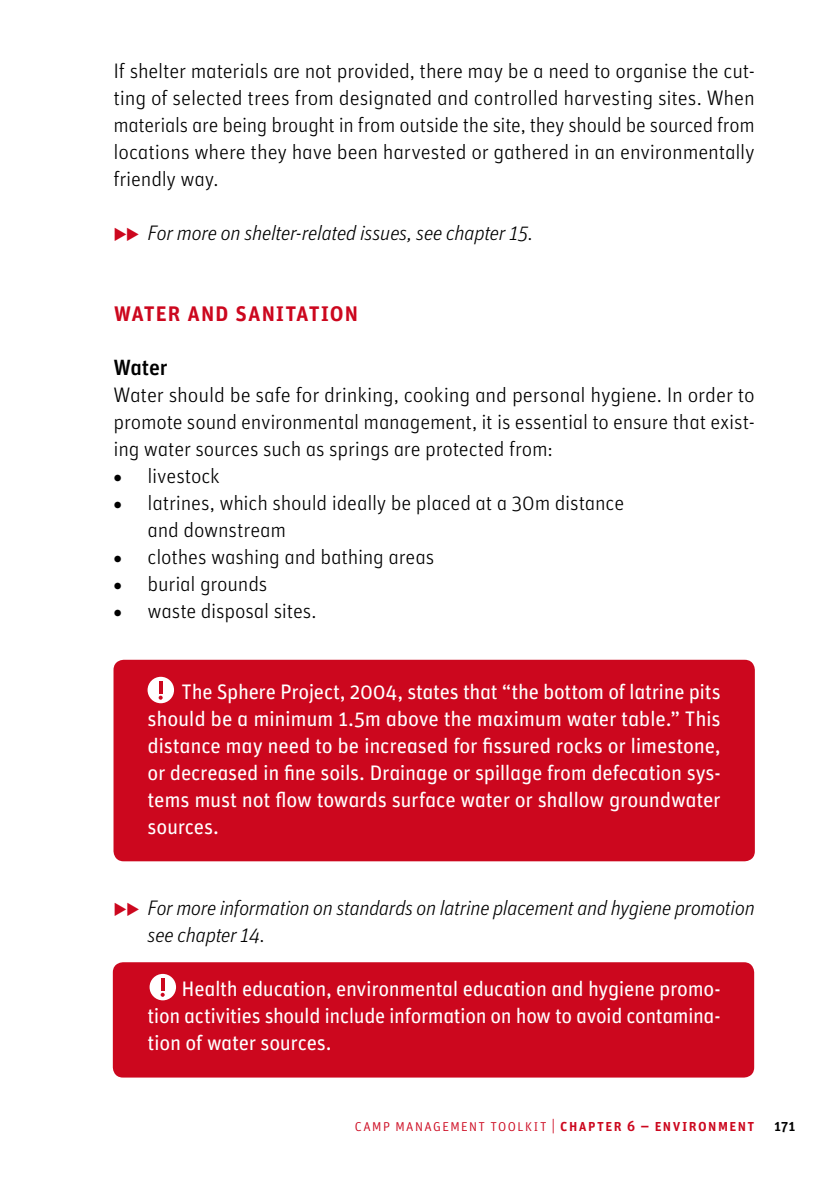
<style>
.page{position:relative;width:840px;height:1191px;background:#fff}
.page>*{position:absolute;margin:0;border:0;box-sizing:border-box;transform-origin:0 0}
.t1{font:26px "Unit Medium SC";letter-spacing:-.015em;color:#cc071e}
.t2{font:22px "Unit Medium Alternate";letter-spacing:-.01em;color:#000}
.t3{font:21px/27px "Unit Light Alternate";letter-spacing:-.01em;color:#000;text-align:justify}
.t4{font:21px/27px "Unit Regular Alternate";letter-spacing:-.02em;color:#fff;text-align:justify}
.t5{font:italic 21px/27px "Unit Light Alternate";letter-spacing:-.015em;color:#000}
.t6{font:16px "Unit Light SC";letter-spacing:.05em;color:#cc071e}
.s1{color:#cc071e}
.s2{font-family:"Unit";font-weight:700}
.s3{font-family:"Unit Medium SC"}
.s4{font-family:"Unit Medium SC";color:#000}
</style>
<div class="page">
<div style="left:113px;top:962px;width:640px;height:115px;background:#cc071e;border-radius:10px"></div>
<div style="left:113px;top:660px;width:641px;height:201px;background:#cc071e;border-radius:10px"></div>
<div style="left:147px;top:677px;width:27px;height:26px;background:#fff;border-radius:50%"></div>
<svg style="left:158px;top:681px;width:5px;height:18px"></svg>
<div style="left:149px;top:974px;width:27px;height:26px;background:#fff;border-radius:50%"></div>
<svg style="left:160px;top:978px;width:5px;height:18px"></svg>
<p class="t3" style="left:113px;top:57px;width:642px">If shelter materials are not provided, there may be a need to organise the cut&shy;ting of selected trees from designated and controlled harvesting sites. When materials are being brought in from outside the site, they should be sourced from locations where they have been harvested or gathered in an environmentally friendly way.</p>
<p class="t5" style="left:113px;top:219px;width:421px"><span class="s1">◆◆</span> For more on shelter-related issues, see chapter 15.</p>
<p class="t1" style="left:113px;top:296px;width:247px">water and sanitation</p>
<p class="t2" style="left:113px;top:354px;width:55px">Water</p>
<p class="t3" style="left:113px;top:381px;width:642px">Water should be safe for drinking, cooking and personal hygiene. In order to promote sound environmental management, it is essential to ensure that exist&shy;ing water sources such as springs are protected from:</p>
<p class="t3" style="left:113px;top:462px;width:108px"><span class="s2">•</span> livestock</p>
<p class="t3" style="left:147px;top:489px;width:478px;text-indent:-34px"><span class="s2">•</span> latrines, which should ideally be placed at a 30m distance and downstream</p>
<p class="t3" style="left:113px;top:543px;width:322px"><span class="s2">•</span> clothes washing and bathing areas</p>
<p class="t3" style="left:113px;top:570px;width:155px"><span class="s2">•</span> burial grounds</p>
<p class="t3" style="left:113px;top:597px;width:204px"><span class="s2">•</span> waste disposal sites.</p>
<p class="t4" style="left:147px;top:678px;width:574px;text-indent:34px">The Sphere Project, 2004, states that “the bottom of latrine pits should be a minimum 1.5m above the maximum water table.” This distance may need to be increased for fissured rocks or limestone, or decreased in fine soils. Drainage or spillage from defecation sys&shy;tems must not flow towards surface water or shallow groundwater sources.</p>
<p class="t5" style="left:147px;top:894px;width:608px;text-indent:-34px"><span class="s1">◆◆</span> For more information on standards on latrine placement and hygiene promotion see chapter 14.</p>
<p class="t4" style="left:147px;top:975px;width:574px;text-indent:34px">Health education, environmental education and hygiene promo&shy;tion activities should include information on how to avoid contamina&shy;tion of water sources.</p>
<p class="t6" style="left:354px;top:1116px;width:442px">camp management toolkit | <span class="s3">chapter 6 – environment</span> <span class="s4">171</span></p>
</div>
